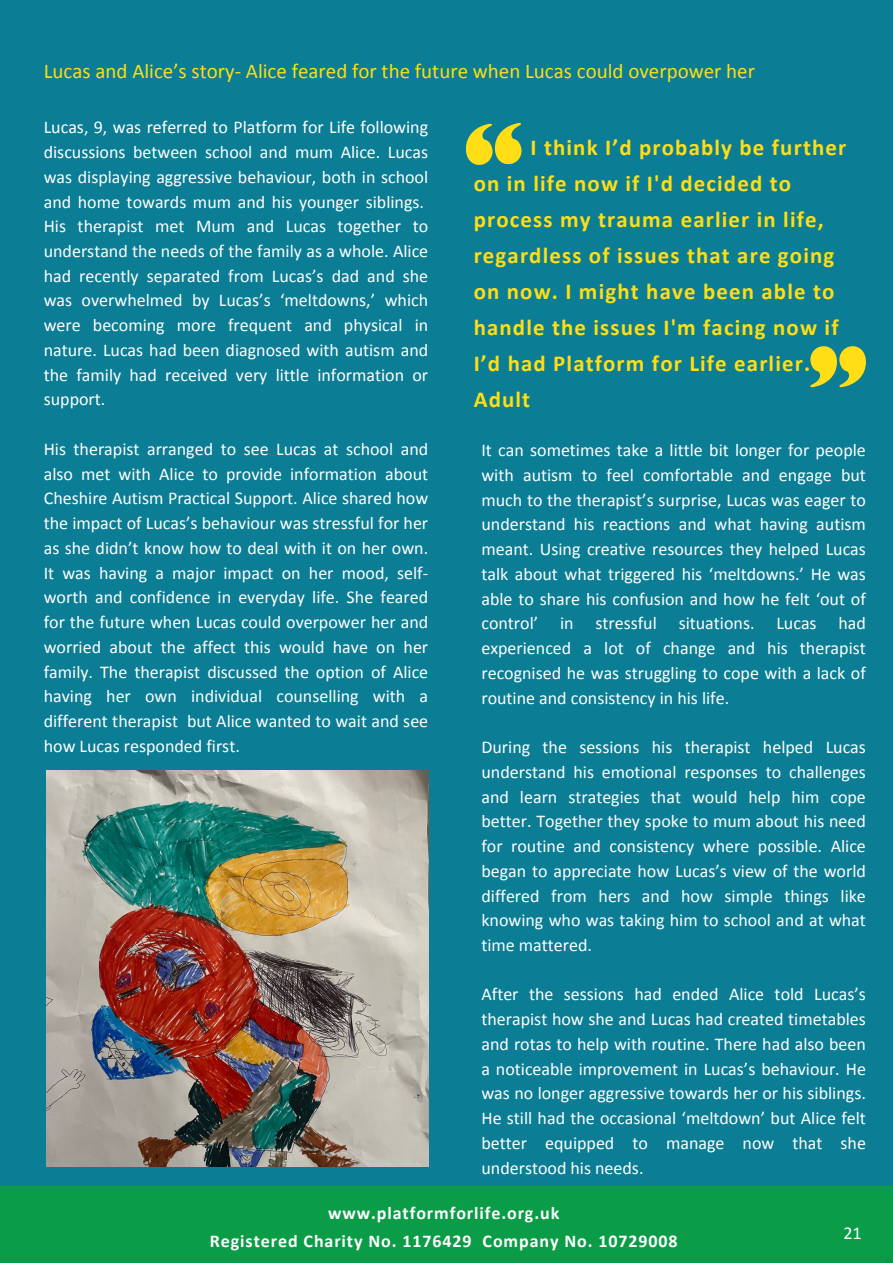
<style>
.page{position:relative;width:893px;height:1264px;background:#fff}
.page>*{position:absolute;margin:0;border:0;box-sizing:border-box;transform-origin:0 0}
.t1{font:700 22.8px/36px "Calibri";letter-spacing:.05em;color:#ffde15}
.t2{font:21px "Calibri";color:#ffde15}
.t3{font:18.15px "Calibri";color:#fff}
.t4{font:18px/24.8px "Calibri";color:#fff;text-align:justify}
.t5{font:700 18px "Calibri";letter-spacing:.05em;color:#fff}
</style>
<div class="page">
<div style="left:0;top:0;width:892px;height:1222px;background:#0b7d94"></div>
<div style="left:0;top:1186px;width:892px;height:76px;background:#0a9c46"></div>
<img style="left:47px;top:770px;width:381px;height:396px">
<svg style="left:466px;top:123px;width:56px;height:42px"></svg>
<svg style="left:810px;top:346px;width:55px;height:41px"></svg>
<p class="t2" style="left:44px;top:58px;width:712px">Lucas and Alice’s story- Alice feared for the future when Lucas could overpower her</p>
<p class="t4" style="left:44px;top:115px;width:386px;text-align:left">Lucas, 9, was referred to Platform for Life following discussions between school and mum Alice. Lucas was displaying aggressive behaviour, both in school and home towards mum and his younger siblings.<br>His therapist met Mum and Lucas together to understand the needs of the family as a whole. Alice had recently separated from Lucas’s dad and she was overwhelmed by Lucas’s ‘meltdowns,’ which were becoming more frequent and physical in nature. Lucas had been diagnosed with autism and the family had received very little information or support.</p>
<p class="t4" style="left:44px;top:436px;width:386px">His therapist arranged to see Lucas at school and also met with Alice to provide information about Cheshire Autism Practical Support. Alice shared how the impact of Lucas’s behaviour was stressful for her as she didn’t know how to deal with it on her own.<br>It was having a major impact on her mood, self&shy;worth and confidence in everyday life. She feared for the future when Lucas could overpower her and worried about the affect this would have on her family. The therapist discussed the option of Alice having her own individual counselling with a different therapist but Alice wanted to wait and see how Lucas responded first.</p>
<p class="t4" style="left:481px;top:437px;width:386px">It can sometimes take a little bit longer for people with autism to feel comfortable and engage but much to the therapist’s surprise, Lucas was eager to understand his reactions and what having autism meant. Using creative resources they helped Lucas talk about what triggered his ‘meltdowns.’ He was able to share his confusion and how he felt ‘out of control’ in stressful situations. Lucas had experienced a lot of change and his therapist recognised he was struggling to cope with a lack of routine and consistency in his life.</p>
<p class="t1" style="left:473px;top:130px;width:374px;text-indent:57px">I think I’d probably be further on in life now if I'd decided to process my trauma earlier in life, regardless of issues that are going on now. I might have been able to handle the issues I'm facing now if<br>I’d had Platform for Life earlier.<br>Adult</p>
<p class="t4" style="left:481px;top:734px;width:386px">During the sessions his therapist helped Lucas understand his emotional responses to challenges and learn strategies that would help him cope better. Together they spoke to mum about his need for routine and consistency where possible. Alice began to appreciate how Lucas’s view of the world differed from hers and how simple things like knowing who was taking him to school and at what time mattered.</p>
<p class="t4" style="left:481px;top:981px;width:386px">After the sessions had ended Alice told Lucas’s therapist how she and Lucas had created timetables and rotas to help with routine. There had also been a noticeable improvement in Lucas’s behaviour. He was no longer aggressive towards her or his siblings.<br>He still had the occasional ‘meltdown’ but Alice felt better equipped to manage now that she understood his needs.</p>
<p class="t5" style="left:328px;top:1201px;width:232px">www.platformforlife.org.uk</p>
<p class="t5" style="left:210px;top:1229px;width:469px">Registered Charity No. 1176429 Company No. 10729008</p>
<p class="t3" style="left:843px;top:1221px;width:20px">21</p>
</div>
